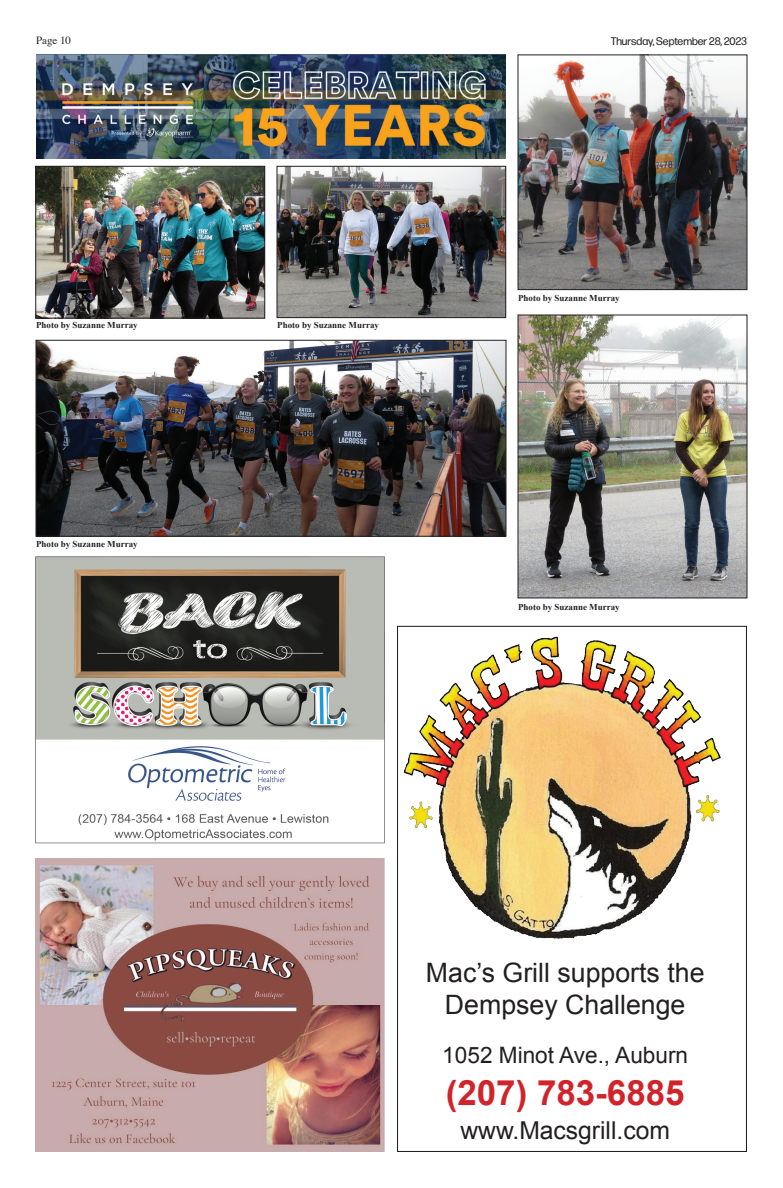
<style>
.page{position:relative;width:783px;height:1188px;background:#fff}
.page>*{position:absolute;margin:0;border:0;box-sizing:border-box;transform-origin:0 0}
.t1{font:700 34.9px "Arial";color:#d1232a}
.t2{font:26.7px/32.1px "Arial";color:#231f20;text-align:center}
.t3{font:24.7px "Arial";color:#231f20}
.t4{font:22.6px "Arial";color:#231f20}
.t5{font:11px "Forma DJR Deck";color:#231f20}
.t6{font:11px "Times";color:#231f20}
.t7{font:700 9px "Times New Roman";color:#231f20}
</style>
<div class="page">
<img style="left:36px;top:55px;width:470px;height:104px">
<img style="left:35px;top:859px;width:350px;height:293px">
<img style="left:404px;top:636px;width:317px;height:303px">
<img style="left:35px;top:556px;width:350px;height:288px">
<img style="left:38px;top:168px;width:225px;height:148px">
<div style="left:36px;top:166px;width:229px;height:152px;border:1px solid #231f20"></div>
<img style="left:520px;top:317px;width:225px;height:279px">
<img style="left:520px;top:57px;width:225px;height:231px">
<div style="left:518px;top:55px;width:229px;height:235px;border:1px solid #231f20"></div>
<img style="left:38px;top:342px;width:466px;height:192px">
<div style="left:36px;top:340px;width:470px;height:196px;border:1px solid #231f20"></div>
<img style="left:279px;top:168px;width:225px;height:148px">
<div style="left:277px;top:166px;width:229px;height:152px;border:1px solid #231f20"></div>
<p class="t6" style="left:36px;top:30px;width:37px">Page 10</p>
<p class="t5" style="left:611px;top:34px;width:138px">Thursday, September 28, 2023</p>
<p class="t7" style="left:36px;top:318px;width:103px">Photo by Suzanne Murray</p>
<p class="t7" style="left:36px;top:538px;width:103px">Photo by Suzanne Murray</p>
<p class="t7" style="left:277px;top:318px;width:103px">Photo by Suzanne Murray</p>
<p class="t7" style="left:518px;top:291px;width:103px">Photo by Suzanne Murray</p>
<p class="t7" style="left:518px;top:601px;width:103px">Photo by Suzanne Murray</p>
<h2 class="t2" style="left:426px;top:957px;width:280px">Mac’s Grill supports the<br>Dempsey Challenge</h2>
<h3 class="t4" style="left:442px;top:1040px;width:247px">1052 Minot Ave., Auburn</h3>
<h1 class="t1" style="left:446px;top:1069px;width:240px">(207) 783-6885</h1>
<h3 class="t3" style="left:460px;top:1114px;width:211px">www.Macsgrill.com</h3>
</div>
